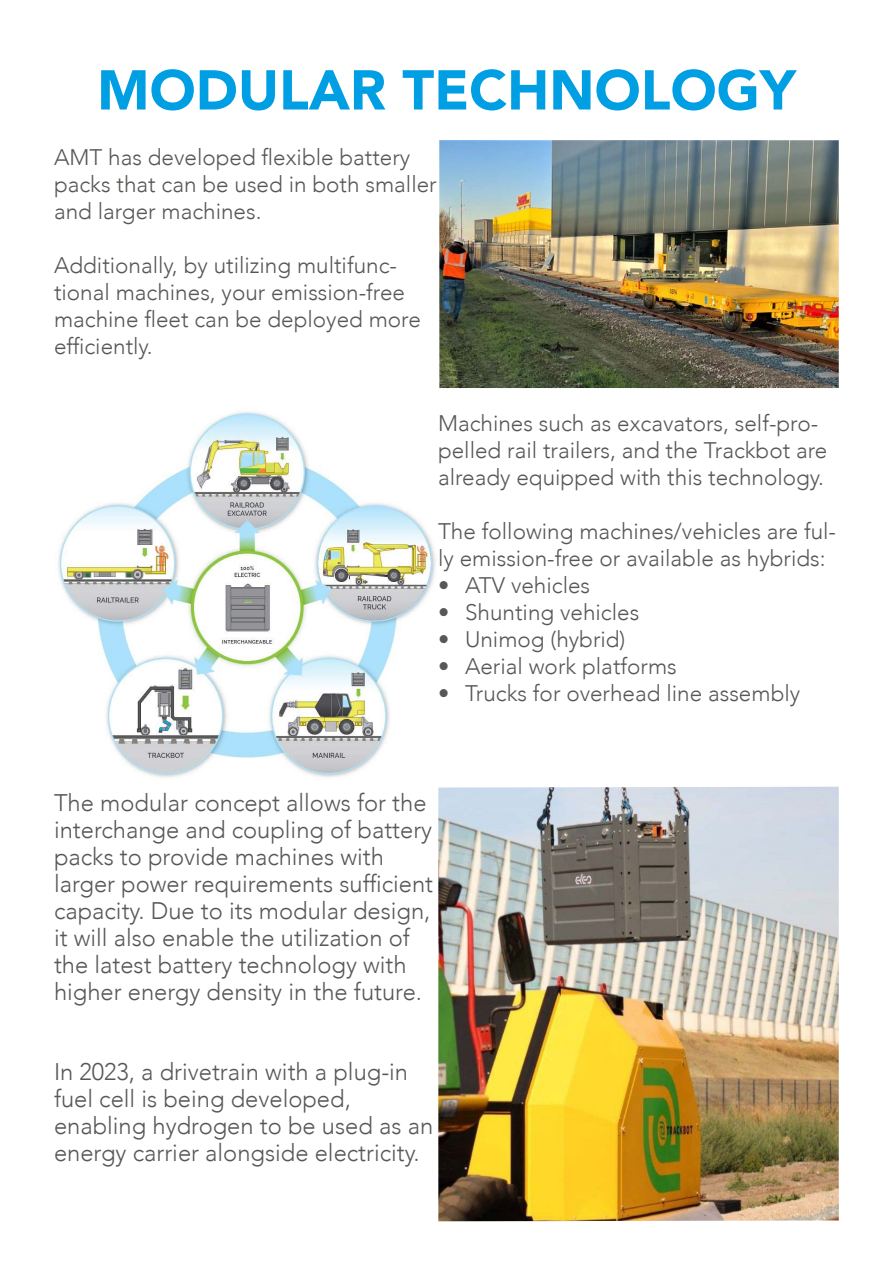
<style>
.page{position:relative;width:893px;height:1263px;background:#fff}
.page>*{position:absolute;margin:0;border:0;box-sizing:border-box;transform-origin:0 0}
.t1{font:900 55.5px "Avenir";color:#009fe3}
.t2{font:300 24px/27px "Avenir";color:#575756}
.t3{font:300 22.5px/27px "Avenir";color:#575756}
</style>
<div class="page">
<img style="left:439px;top:140px;width:400px;height:248px">
<img style="left:438px;top:787px;width:401px;height:434px">
<img style="left:58px;top:411px;width:378px;height:368px">
<h1 class="t1" style="left:97px;top:43px;width:700px">MODULAR TECHNOLOGY</h1>
<p class="t3" style="left:54px;top:144px;width:384px">AMT has developed flexible battery packs that can be used in both smaller and larger machines.</p>
<p class="t3" style="left:54px;top:252px;width:368px">Additionally, by utilizing multifunc&shy;tional machines, your emission-free machine fleet can be deployed more efficiently.</p>
<p class="t3" style="left:438px;top:410px;width:391px">Machines such as excavators, self-pro&shy;pelled rail trailers, and the Trackbot are already equipped with this technology.</p>
<p class="t3" style="left:438px;top:518px;width:400px">The following machines/vehicles are ful&shy;ly emission-free or available as hybrids:</p>
<p class="t3" style="left:438px;top:572px;width:154px">• ATV vehicles</p>
<p class="t3" style="left:438px;top:599px;width:203px">• Shunting vehicles</p>
<p class="t3" style="left:438px;top:626px;width:189px">• Unimog (hybrid)</p>
<p class="t3" style="left:438px;top:653px;width:240px">• Aerial work platforms</p>
<p class="t3" style="left:438px;top:680px;width:364px">• Trucks for overhead line assembly</p>
<p class="t2" style="left:54px;top:789px;width:381px">The modular concept allows for the interchange and coupling of battery packs to provide machines with larger power requirements sufficient capacity. Due to its modular design, it will also enable the utilization of the latest battery technology with higher energy density in the future.</p>
<p class="t2" style="left:54px;top:1058px;width:381px">In 2023, a drivetrain with a plug-in fuel cell is being developed, enabling hydrogen to be used as an energy carrier alongside electricity.</p>
</div>
